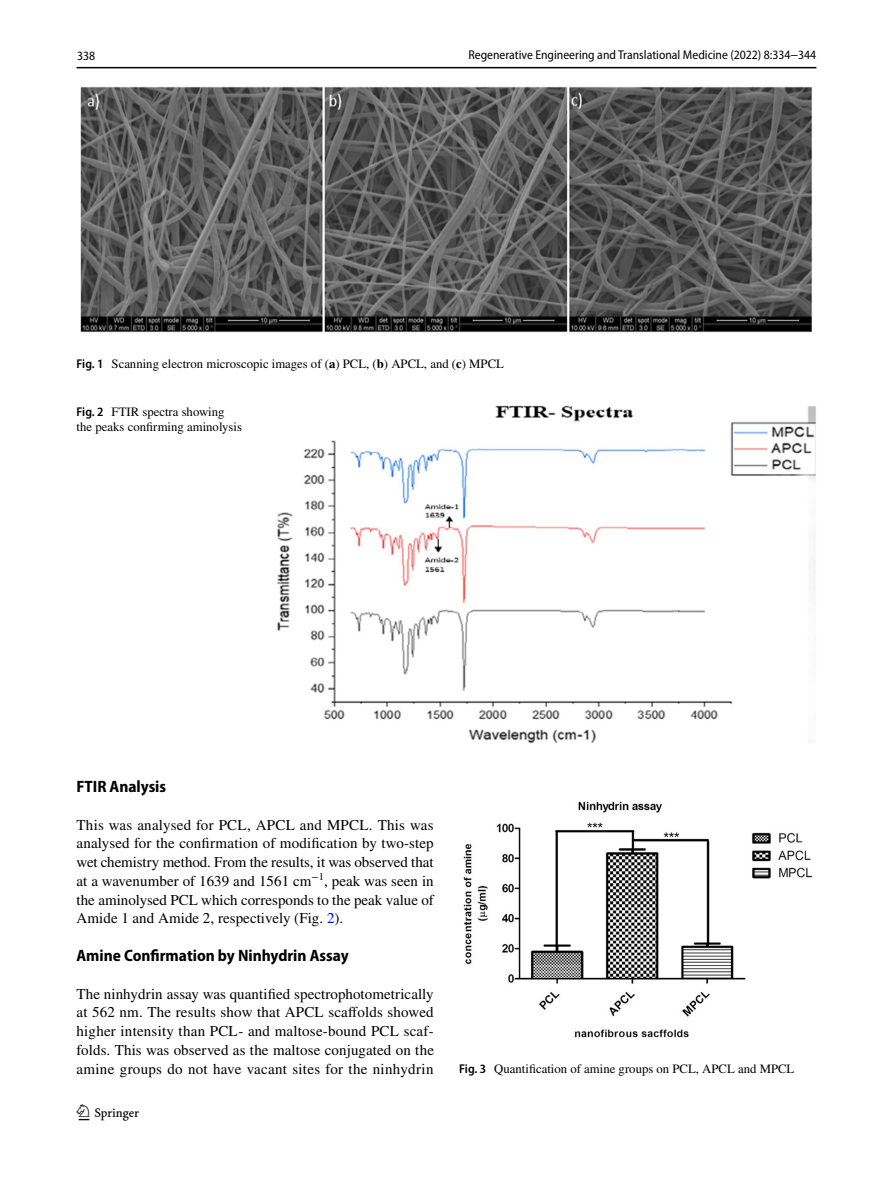
<style>
.page{position:relative;width:893px;height:1187px;background:#fff}
.page>*{position:absolute;margin:0;border:0;box-sizing:border-box;transform-origin:0 0}
.t1{font:22.5px "Springnew Regular 2";color:#000}
.t2{font:700 semi-condensed 16.5px "Myriad Pro";color:#000}
.t3{font:15px/18.8px "STIX";letter-spacing:.005em;color:#000;text-align:justify}
.t4{font:12.75px/15px "STIX";color:#000}
.t5{font:12.75px "Myriad Pro Semi Cn 3";color:#000}
.s1{font-family:"Adv T Tc 488 b 0 e 6";font-size:13.8px}
.s2{font-family:"Myriad Pro";font-weight:600;font-stretch:semi-condensed}
.s3{font-weight:700}
.s4{color:#00f}
</style>
<div class="page">
<hr style="left:77px;top:67px;width:739px;height:1px;background:#000">
<img style="left:81px;top:87px;width:731px;height:246px">
<img style="left:277px;top:406px;width:539px;height:337px">
<img style="left:463px;top:801px;width:349px;height:236px">
<p class="t5" style="left:77px;top:49px;width:20px">338</p>
<p class="t5" style="left:468px;top:48px;width:349px">Regenerative Engineering and Translational Medicine (2022) 8:334<span class="s1">–</span>344</p>
<p class="t4" style="left:77px;top:357px;width:429px"><span class="s2">Fig. 1</span> Scanning electron microscopic images of (<span class="s3">a</span>) PCL, (<span class="s3">b</span>) APCL, and (<span class="s3">c</span>) MPCL</p>
<p class="t4" style="left:77px;top:404px;width:167px"><span class="s2">Fig. 2</span> FTIR spectra showing the peaks confirming aminolysis</p>
<p class="t2" style="left:77px;top:777px;width:91px">FTIR Analysis</p>
<p class="t3" style="left:77px;top:816px;width:359px">This was analysed for PCL, APCL and MPCL. This was analysed for the confirmation of modification by two-step wet chemistry method. From the results, it was observed that at a wavenumber of 1639 and 1561 cm<sup>−1</sup>, peak was seen in the aminolysed PCL which corresponds to the peak value of Amide 1 and Amide 2, respectively (Fig. <span class="s4">2</span>).</p>
<p class="t2" style="left:77px;top:946px;width:274px">Amine Confirmation by Ninhydrin Assay</p>
<p class="t3" style="left:77px;top:985px;width:359px">The ninhydrin assay was quantified spectrophotometrically at 562 nm. The results show that APCL scaffolds showed higher intensity than PCL- and maltose-bound PCL scaf&shy;folds. This was observed as the maltose conjugated on the amine groups do not have vacant sites for the ninhydrin</p>
<h1 class="t1" style="left:79px;top:1104px;width:62px">1 3</h1>
<p class="t4" style="left:459px;top:1061px;width:337px"><span class="s2">Fig. 3</span> Quantification of amine groups on PCL, APCL and MPCL</p>
</div>
